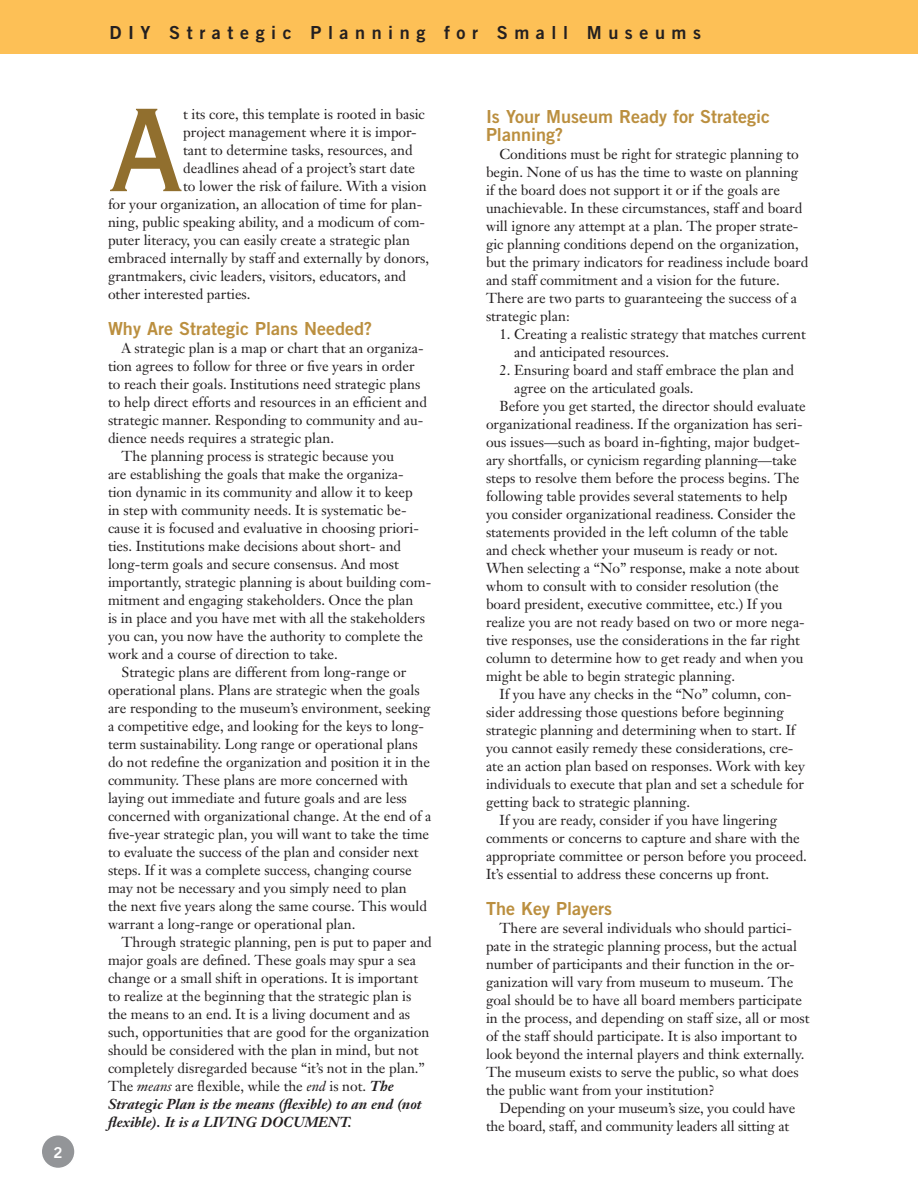
<style>
.page{position:relative;width:918px;height:1188px;background:#fff}
.page>*{position:absolute;margin:0;border:0;box-sizing:border-box;transform-origin:0 0}
.Body_Janson{font:113.1px "Copperplate Thirty AB";color:#916f2e}
.TradeBold2_color_12{font:18px/18px "Trade Gothic Bold Two";color:#bb8f3f}
.Trade_8_9_Sidebar_bo{font:18px "Trade Gothic Bold Two";letter-spacing:.365em;color:#231f20}
.t1{font:15px "Trade Gothic Bold Two";color:#fff}
.Body_Janson-2{font:14.25px/18px "Janson Text";color:#231f20}
.s1{font-style:italic}
.s2{font-weight:700;font-style:italic}
</style>
<div class="page">
<div style="left:0;top:0;width:918px;height:54px;background:#fdc056"></div>
<div style="left:41px;top:1135px;width:34px;height:34px;background:#939598;border-radius:50%"></div>
<div style="left:41px;top:1134px;width:35px;height:35px;border:2px solid #fff;border-radius:50%"></div>
<p class="t1" style="left:54px;top:1143px;width:11px">2</p>
<p class="Trade_8_9_Sidebar_bo" style="left:110px;top:21px;width:593px">DIY Strategic Planning for Small Museums</p>
<p class="Body_Janson" style="left:108px;top:81px;width:77px">A</p>
<p class="Body_Janson-2" style="left:183px;top:105px;width:243px">t its core, this template is rooted in basic</p>
<p class="Body_Janson-2" style="left:183px;top:123px;width:235px">project management where it is impor-</p>
<p class="Body_Janson-2" style="left:183px;top:141px;width:231px">tant to determine tasks, resources, and</p>
<p class="Body_Janson-2" style="left:183px;top:159px;width:233px">deadlines ahead of a project’s start date</p>
<p class="Body_Janson-2" style="left:183px;top:177px;width:245px">to lower the risk of failure. With a vision</p>
<p class="Body_Janson-2" style="left:108px;top:195px;width:316px">for your organization, an allocation of time for plan-</p>
<p class="Body_Janson-2" style="left:108px;top:213px;width:319px">ning, public speaking ability, and a modicum of com-</p>
<p class="Body_Janson-2" style="left:108px;top:231px;width:304px">puter literacy, you can easily create a strategic plan</p>
<p class="Body_Janson-2" style="left:108px;top:249px;width:323px">embraced internally by staff and externally by donors,</p>
<p class="Body_Janson-2" style="left:108px;top:267px;width:300px">grantmakers, civic leaders, visitors, educators, and</p>
<p class="Body_Janson-2" style="left:108px;top:285px;width:144px">other interested parties.</p>
<p class="TradeBold2_color_12" style="left:108px;top:319px;width:266px">Why Are Strategic Plans Needed?</p>
<p class="Body_Janson-2" style="left:108px;top:339px;width:321px;text-indent:13px">A strategic plan is a map or chart that an organiza&shy;tion agrees to follow for three or five years in order to reach their goals. Institutions need strategic plans to help direct efforts and resources in an efficient and strategic manner. Responding to community and au&shy;dience needs requires a strategic plan.</p>
<p class="Body_Janson-2" style="left:108px;top:447px;width:325px;text-indent:13px">The planning process is strategic because you<br>are establishing the goals that make the organiza&shy;tion dynamic in its community and allow it to keep<br>in step with community needs. It is systematic be&shy;cause it is focused and evaluative in choosing priori&shy;ties. Institutions make decisions about short- and long-term goals and secure consensus. And most importantly, strategic planning is about building com&shy;mitment and engaging stakeholders. Once the plan<br>is in place and you have met with all the stakeholders you can, you now have the authority to complete the work and a course of direction to take.</p>
<p class="Body_Janson-2" style="left:108px;top:663px;width:325px;text-indent:13px">Strategic plans are different from long-range or operational plans. Plans are strategic when the goals are responding to the museum’s environment, seeking a competitive edge, and looking for the keys to long&shy;term sustainability. Long range or operational plans do not redefine the organization and position it in the community. These plans are more concerned with laying out immediate and future goals and are less concerned with organizational change. At the end of a five-year strategic plan, you will want to take the time to evaluate the success of the plan and consider next steps. If it was a complete success, changing course may not be necessary and you simply need to plan<br>the next five years along the same course. This would warrant a long-range or operational plan.</p>
<p class="Body_Janson-2" style="left:108px;top:933px;width:325px;text-indent:13px">Through strategic planning, pen is put to paper and major goals are defined. These goals may spur a sea change or a small shift in operations. It is important to realize at the beginning that the strategic plan is the means to an end. It is a living document and as such, opportunities that are good for the organization should be considered with the plan in mind, but not completely disregarded because “it’s not in the plan.” The <span class="s1">means</span> are flexible, while the <span class="s1">end</span> is not. <span class="s2">The Strategic Plan is the means (flexible) to an end (not flexible). It is a LIVING DOCUMENT.</span></p>
<p class="TradeBold2_color_12" style="left:486px;top:107px;width:286px">Is Your Museum Ready for Strategic<br>Planning?</p>
<p class="Body_Janson-2" style="left:486px;top:145px;width:324px;text-indent:13px">Conditions must be right for strategic planning to begin. None of us has the time to waste on planning if the board does not support it or if the goals are unachievable. In these circumstances, staff and board will ignore any attempt at a plan. The proper strate&shy;gic planning conditions depend on the organization, but the primary indicators for readiness include board and staff commitment and a vision for the future.<br>There are two parts to guaranteeing the success of a strategic plan:</p>
<p class="Body_Janson-2" style="left:514px;top:325px;width:293px;text-indent:-15px">1. Creating a realistic strategy that matches current and anticipated resources.</p>
<p class="Body_Janson-2" style="left:514px;top:361px;width:282px;text-indent:-15px">2. Ensuring board and staff embrace the plan and agree on the articulated goals.</p>
<p class="Body_Janson-2" style="left:486px;top:397px;width:321px;text-indent:13px">Before you get started, the director should evaluate organizational readiness. If the organization has seri&shy;ous issues—such as board in-fighting, major budget&shy;ary shortfalls, or cynicism regarding planning—take steps to resolve them before the process begins. The following table provides several statements to help you consider organizational readiness. Consider the statements provided in the left column of the table and check whether your museum is ready or not.<br>When selecting a “No” response, make a note about whom to consult with to consider resolution (the board president, executive committee, etc.) If you realize you are not ready based on two or more nega&shy;tive responses, use the considerations in the far right column to determine how to get ready and when you might be able to begin strategic planning.</p>
<p class="Body_Janson-2" style="left:486px;top:684px;width:320px;text-indent:13px">If you have any checks in the “No” column, con&shy;sider addressing those questions before beginning strategic planning and determining when to start. If you cannot easily remedy these considerations, cre&shy;ate an action plan based on responses. Work with key individuals to execute that plan and set a schedule for getting back to strategic planning.</p>
<p class="Body_Janson-2" style="left:486px;top:810px;width:322px;text-indent:13px">If you are ready, consider if you have lingering comments or concerns to capture and share with the appropriate committee or person before you proceed.<br>It’s essential to address these concerns up front.</p>
<p class="TradeBold2_color_12" style="left:486px;top:899px;width:128px">The Key Players</p>
<p class="Body_Janson-2" style="left:486px;top:919px;width:325px;text-indent:13px">There are several individuals who should partici&shy;pate in the strategic planning process, but the actual number of participants and their function in the or&shy;ganization will vary from museum to museum. The goal should be to have all board members participate in the process, and depending on staff size, all or most of the staff should participate. It is also important to look beyond the internal players and think externally.<br>The museum exists to serve the public, so what does the public want from your institution?</p>
<p class="Body_Janson-2" style="left:486px;top:1099px;width:311px;text-indent:13px">Depending on your museum’s size, you could have the board, staff, and community leaders all sitting at</p>
</div>
